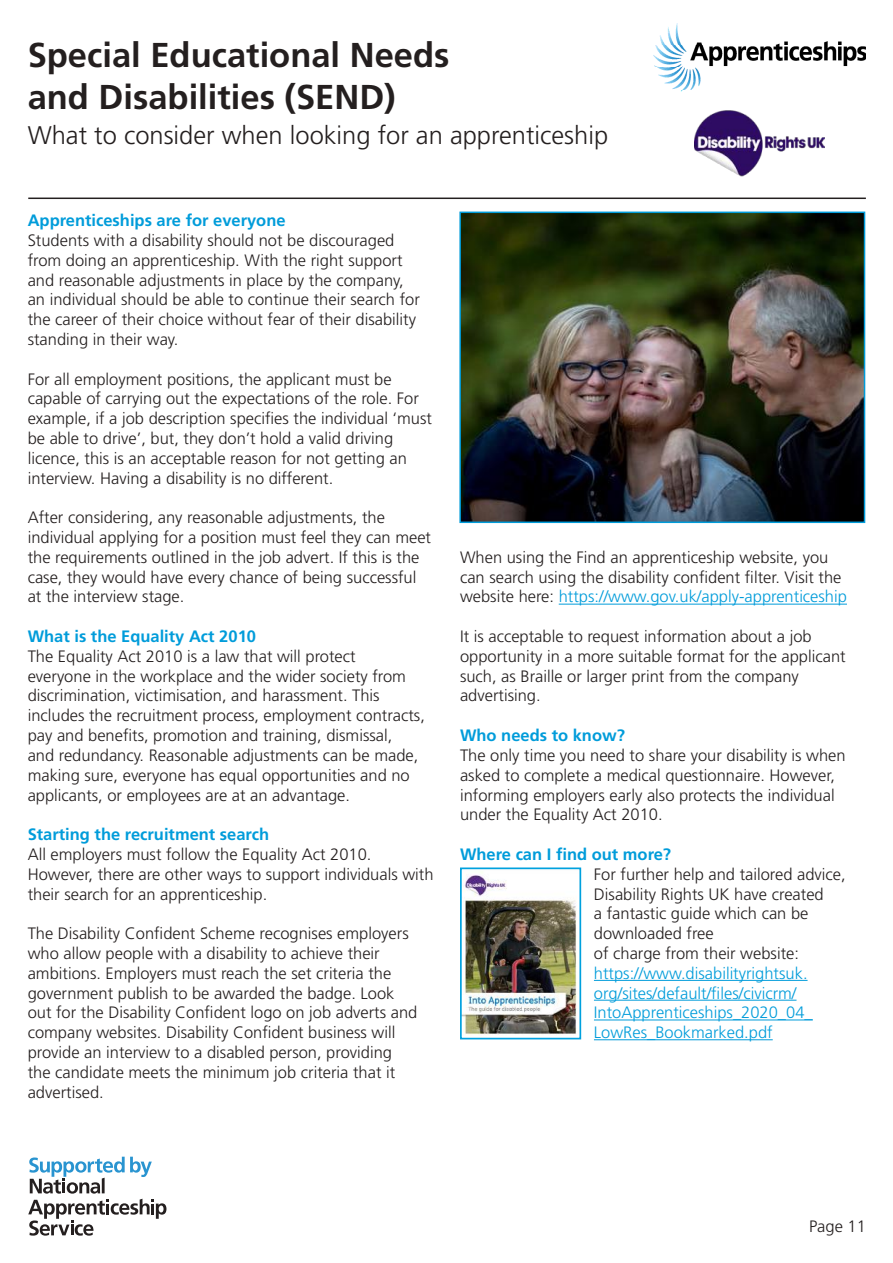
<style>
.page{position:relative;width:893px;height:1263px;background:#fff}
.page>*{position:absolute;margin:0;border:0;box-sizing:border-box;transform-origin:0 0}
.t1{font:700 34.5px/41.4px "Frutiger";color:#241f1f}
.t2{font:300 25.5px "Frutiger";color:#241f1f}
.t3{font:300 16.5px/19.8px "Frutiger";color:#241f1f}
.t4{font:700 16.5px "Frutiger";color:#009cda}
.t5{font:300 16.5px/19.8px "Frutiger";color:#009cda}
.s1{color:#009cda}
</style>
<div class="page">
<svg style="left:28px;top:1199px;width:138px;height:36px"></svg>
<svg style="left:29px;top:1157px;width:123px;height:36px"></svg>
<hr style="left:28px;top:198px;width:838px;height:1px;background:#241f1f">
<hr style="left:559px;top:604px;width:288px;height:1px;background:#009cda">
<hr style="left:594px;top:980px;width:214px;height:1px;background:#009cda">
<hr style="left:594px;top:1000px;width:202px;height:1px;background:#009cda">
<hr style="left:594px;top:1019px;width:219px;height:1px;background:#009cda">
<hr style="left:594px;top:1039px;width:179px;height:1px;background:#009cda">
<img style="left:653px;top:23px;width:213px;height:69px">
<img style="left:462px;top:215px;width:400px;height:305px">
<div style="left:459px;top:212px;width:406px;height:311px;border:2px solid #009cda"></div>
<img style="left:463px;top:871px;width:114px;height:164px">
<div style="left:460px;top:867px;width:121px;height:172px;border:2px solid #00a1de"></div>
<img style="left:694px;top:110px;width:131px;height:67px">
<h1 class="t1" style="left:28px;top:35px;width:423px">Special Educational Needs and Disabilities (SEND)</h1>
<h2 class="t2" style="left:28px;top:120px;width:582px">What to consider when looking for an apprenticeship</h2>
<p class="t4" style="left:28px;top:211px;width:259px">Apprenticeships are for everyone</p>
<p class="t3" style="left:28px;top:230px;width:394px">Students with a disability should not be discouraged from doing an apprenticeship. With the right support and reasonable adjustments in place by the company, an individual should be able to continue their search for the career of their choice without fear of their disability standing in their way.</p>
<p class="t3" style="left:28px;top:369px;width:406px">For all employment positions, the applicant must be capable of carrying out the expectations of the role. For example, if a job description specifies the individual ‘must be able to drive’, but, they don’t hold a valid driving licence, this is an acceptable reason for not getting an interview. Having a disability is no different.</p>
<p class="t3" style="left:28px;top:508px;width:405px">After considering, any reasonable adjustments, the individual applying for a position must feel they can meet the requirements outlined in the job advert. If this is the case, they would have every chance of being successful at the interview stage.</p>
<p class="t4" style="left:28px;top:627px;width:230px">What is the Equality Act 2010</p>
<p class="t3" style="left:28px;top:646px;width:399px">The Equality Act 2010 is a law that will protect<br>everyone in the workplace and the wider society from discrimination, victimisation, and harassment. This includes the recruitment process, employment contracts, pay and benefits, promotion and training, dismissal,<br>and redundancy. Reasonable adjustments can be made, making sure, everyone has equal opportunities and no applicants, or employees are at an advantage.</p>
<p class="t4" style="left:28px;top:825px;width:243px">Starting the recruitment search</p>
<p class="t3" style="left:28px;top:844px;width:407px">All employers must follow the Equality Act 2010.<br>However, there are other ways to support individuals with their search for an apprenticeship.</p>
<p class="t3" style="left:28px;top:923px;width:391px">The Disability Confident Scheme recognises employers who allow people with a disability to achieve their ambitions. Employers must reach the set criteria the government publish to be awarded the badge. Look out for the Disability Confident logo on job adverts and company websites. Disability Confident business will provide an interview to a disabled person, providing the candidate meets the minimum job criteria that it advertised.</p>
<p class="t3" style="left:460px;top:547px;width:388px">When using the Find an apprenticeship website, you can search using the disability confident filter. Visit the website here: <span class="s1">https://www.gov.uk/apply-apprenticeship</span></p>
<p class="t3" style="left:460px;top:626px;width:387px">It is acceptable to request information about a job opportunity in a more suitable format for the applicant such, as Braille or larger print from the company advertising.</p>
<p class="t4" style="left:460px;top:726px;width:167px">Who needs to know?</p>
<p class="t3" style="left:460px;top:745px;width:387px">The only time you need to share your disability is when asked to complete a medical questionnaire. However, informing employers early also protects the individual under the Equality Act 2010.</p>
<p class="t4" style="left:460px;top:844px;width:213px">Where can I find out more?</p>
<p class="t3" style="left:594px;top:864px;width:253px">For further help and tailored advice,<br>Disability Rights UK have created<br>a fantastic guide which can be downloaded free<br>of charge from their website:</p>
<p class="t5" style="left:594px;top:963px;width:220px">https://www.disabilityrightsuk. org/sites/default/files/civicrm/ IntoApprenticeships_2020_04_ LowRes_Bookmarked.pdf</p>
<p class="t3" style="left:809px;top:1217px;width:58px">Page 11</p>
</div>
